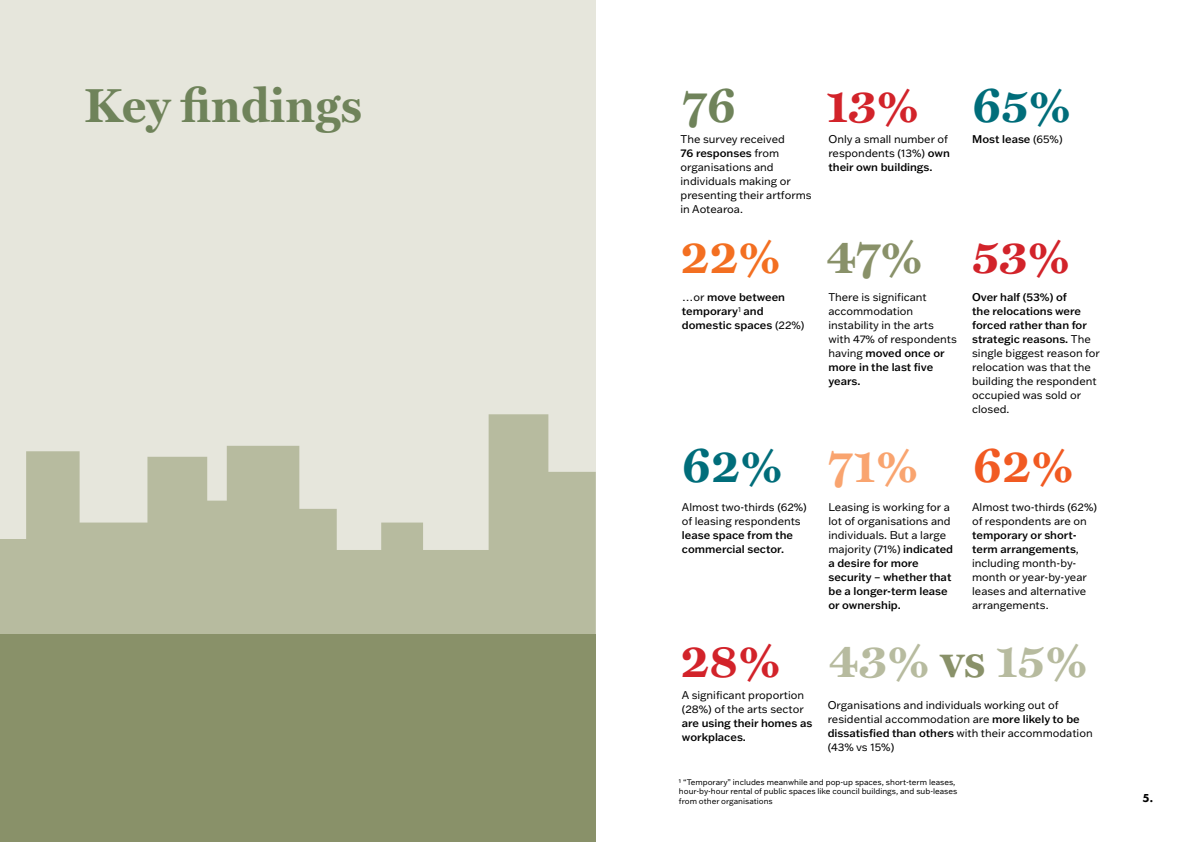
<style>
.page{position:relative;width:1191px;height:842px;background:#fff}
.page>*{position:absolute;margin:0;border:0;box-sizing:border-box;transform-origin:0 0}
.t1{font:700 48px "Miller Text";color:#6f835a}
.t2{font:700 48px "Miller Text";color:#b7bb9f}
.t3{font:700 48px "Miller Text";color:#f36f21}
.t4{font:700 48px "Miller Text";color:#006d7a}
.t5{font:700 48px "Miller Text";color:#d2232a}
.t6{font:800 12px "Futura PT";color:#000}
.t7{font:11px/14px "Franklin Gothic ATF";color:#000}
.t8{font:500 11px/14px "Franklin Gothic ATF";color:#000}
.t9{font:8px/9.6px "Franklin Gothic ATF";color:#000}
.s1{color:#006d7a}
.s2{font-weight:500}
.s3{font-weight:400}
.s4{color:#899169}
.s5{color:#d2232a}
.s6{font-weight:300}
.s7{color:#f9a46f}
.s8{color:#f15a22}
</style>
<div class="page">
<div style="left:0;top:0;width:596px;height:842px;background:#e6e6dc"></div>
<svg style="left:0;top:414px;width:596px;height:220px;fill:#b7bb9f"></svg>
<div style="left:0;top:634px;width:596px;height:208px;background:#899169"></div>
<h1 class="t1" style="left:84px;top:67px;width:279px">Key findings</h1>
<h1 class="t1" style="left:682px;top:68px;width:56px">76</h1>
<h1 class="t5" style="left:826px;top:68px;width:246px">13% <span class="s1">65%</span></h1>
<p class="t7" style="left:680px;top:146px;width:133px"><span class="s2">76 responses</span> from organisations and individuals making or presenting their artforms in Aotearoa.</p>
<p class="t7" style="left:828px;top:132px;width:123px">Only a small number of respondents (13%) <span class="s2">own their own buildings.</span></p>
<p class="t8" style="left:972px;top:132px;width:92px">Most lease <span class="s3">(65%)</span></p>
<p class="t7" style="left:680px;top:132px;width:106px">The survey received</p>
<h1 class="t3" style="left:680px;top:219px;width:391px">22% <span class="s4">47%</span> <span class="s5">53%</span></h1>
<p class="t8" style="left:682px;top:290px;width:124px"><span class="s3">…or</span> move between temporary<span class="s6">1</span> and domestic spaces <span class="s3">(22%)</span></p>
<p class="t7" style="left:828px;top:290px;width:130px">There is significant accommodation instability in the arts with 47% of respondents having <span class="s2">moved once or more in the last five years.</span></p>
<p class="t7" style="left:972px;top:290px;width:129px"><span class="s2">Over half (53%) of<br>the relocations were forced rather than for strategic reasons.</span> The single biggest reason for relocation was that the building the respondent occupied was sold or closed.</p>
<h1 class="t4" style="left:682px;top:428px;width:393px">62% <span class="s7">71%</span> <span class="s8">62%</span></h1>
<p class="t7" style="left:682px;top:499px;width:126px">Almost two-thirds (62%) of leasing respondents</p>
<p class="t8" style="left:682px;top:527px;width:113px">lease space from the commercial sector.</p>
<p class="t7" style="left:828px;top:499px;width:126px">Leasing is working for a lot of organisations and individuals. But a large majority (71%) <span class="s2">indicated a desire for more security – whether that be a longer-term lease or ownership.</span></p>
<p class="t7" style="left:972px;top:499px;width:126px">Almost two-thirds (62%) of respondents are on</p>
<p class="t7" style="left:972px;top:527px;width:116px"><span class="s2">temporary or short&shy;term arrangements</span>, including month-by&shy;month or year-by-year leases and alternative arrangements.</p>
<h1 class="t2" style="left:680px;top:622px;width:409px"><span class="s5">28%</span> 43% <span class="s4">vs</span> 15%</h1>
<p class="t7" style="left:682px;top:688px;width:124px">A significant proportion (28%) of the arts sector</p>
<p class="t8" style="left:682px;top:716px;width:132px">are using their homes as workplaces.</p>
<p class="t7" style="left:827px;top:698px;width:266px">Organisations and individuals working out of residential accommodation are <span class="s2">more likely to be dissatisfied than others</span> with their accommodation (43% vs 15%)</p>
<p class="t9" style="left:679px;top:777px;width:280px">1 “Temporary” includes meanwhile and pop-up spaces, short-term leases, hour-by-hour rental of public spaces like council buildings, and sub-leases from other organisations</p>
<p class="t6" style="left:1142px;top:790px;width:12px">5.</p>
</div>
